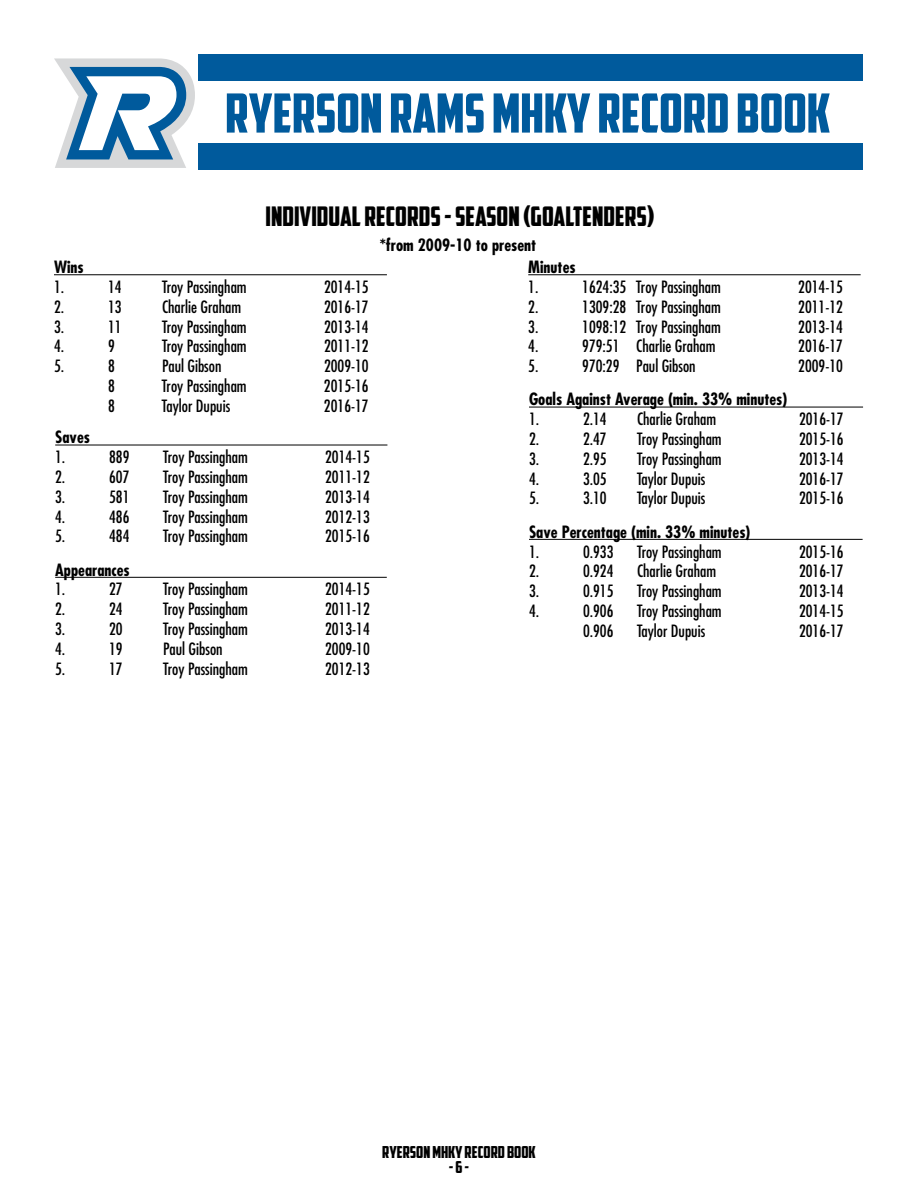
<style>
.page{position:relative;width:918px;height:1188px;background:#fff}
.page>*{position:absolute;margin:0;border:0;box-sizing:border-box;transform-origin:0 0}
.t1{font:54px "American Captain";color:#005a9c}
.t2{font:27px "American Captain";color:#000}
.t3{font:condensed 16.5px "Futura Std";color:#000}
.t4{font:700 condensed 16.5px "Futura Std";color:#000}
.t5{font:16.5px "American Captain";color:#000}
</style>
<div class="page">
<svg style="left:54px;top:58px;width:141px;height:110px"></svg>
<div style="left:199px;top:55px;width:664px;height:115px;background:#005a9c"></div>
<div style="left:197px;top:82px;width:670px;height:61px;background:#fff"></div>
<hr style="left:54px;top:274px;width:333px;height:1px;background:#000">
<hr style="left:55px;top:445px;width:332px;height:1px;background:#000">
<hr style="left:55px;top:577px;width:332px;height:1px;background:#000">
<hr style="left:529px;top:539px;width:334px;height:1px;background:#000">
<hr style="left:529px;top:407px;width:334px;height:1px;background:#000">
<hr style="left:528px;top:274px;width:333px;height:1px;background:#000">
<h1 class="t1" style="left:225px;top:81px;width:607px">RYERSON RAMS mhky RECORD BOOK</h1>
<h2 class="t2" style="left:266px;top:200px;width:390px">INDIVIDUAL RECORDS - SEASON (GOALTENDERS)</h2>
<p class="t4" style="left:54px;top:257px;width:31px">Wins</p>
<p class="t3" style="left:54px;top:277px;width:12px">1.</p>
<p class="t3" style="left:108px;top:277px;width:15px">14</p>
<p class="t3" style="left:162px;top:277px;width:86px">Troy Passingham</p>
<p class="t3" style="left:324px;top:277px;width:46px">2014-15</p>
<p class="t3" style="left:54px;top:297px;width:12px">2.</p>
<p class="t3" style="left:108px;top:297px;width:15px">13</p>
<p class="t3" style="left:162px;top:297px;width:81px">Charlie Graham</p>
<p class="t3" style="left:324px;top:297px;width:46px">2016-17</p>
<p class="t3" style="left:54px;top:317px;width:12px">3.</p>
<p class="t3" style="left:108px;top:317px;width:15px">11</p>
<p class="t3" style="left:162px;top:317px;width:86px">Troy Passingham</p>
<p class="t3" style="left:324px;top:317px;width:46px">2013-14</p>
<p class="t3" style="left:54px;top:336px;width:12px">4.</p>
<p class="t3" style="left:108px;top:336px;width:8px">9</p>
<p class="t3" style="left:162px;top:336px;width:86px">Troy Passingham</p>
<p class="t3" style="left:324px;top:336px;width:46px">2011-12</p>
<p class="t3" style="left:54px;top:356px;width:12px">5.</p>
<p class="t3" style="left:108px;top:356px;width:8px">8</p>
<p class="t3" style="left:162px;top:356px;width:61px">Paul Gibson</p>
<p class="t3" style="left:324px;top:356px;width:46px">2009-10</p>
<p class="t3" style="left:108px;top:376px;width:8px">8</p>
<p class="t3" style="left:162px;top:376px;width:86px">Troy Passingham</p>
<p class="t3" style="left:324px;top:376px;width:46px">2015-16</p>
<p class="t3" style="left:108px;top:396px;width:8px">8</p>
<p class="t3" style="left:162px;top:396px;width:70px">Taylor Dupuis</p>
<p class="t3" style="left:324px;top:396px;width:46px">2016-17</p>
<p class="t4" style="left:55px;top:427px;width:36px">Saves</p>
<p class="t3" style="left:55px;top:447px;width:12px">1.</p>
<p class="t3" style="left:109px;top:447px;width:22px">889</p>
<p class="t3" style="left:163px;top:447px;width:86px">Troy Passingham</p>
<p class="t3" style="left:325px;top:447px;width:46px">2014-15</p>
<p class="t3" style="left:55px;top:467px;width:12px">2.</p>
<p class="t3" style="left:109px;top:467px;width:22px">607</p>
<p class="t3" style="left:163px;top:467px;width:86px">Troy Passingham</p>
<p class="t3" style="left:325px;top:467px;width:46px">2011-12</p>
<p class="t3" style="left:55px;top:487px;width:12px">3.</p>
<p class="t3" style="left:109px;top:487px;width:22px">581</p>
<p class="t3" style="left:163px;top:487px;width:86px">Troy Passingham</p>
<p class="t3" style="left:325px;top:487px;width:46px">2013-14</p>
<p class="t3" style="left:55px;top:507px;width:12px">4.</p>
<p class="t3" style="left:109px;top:507px;width:22px">486</p>
<p class="t3" style="left:163px;top:507px;width:86px">Troy Passingham</p>
<p class="t3" style="left:325px;top:507px;width:46px">2012-13</p>
<p class="t3" style="left:55px;top:526px;width:12px">5.</p>
<p class="t3" style="left:109px;top:526px;width:22px">484</p>
<p class="t3" style="left:163px;top:526px;width:86px">Troy Passingham</p>
<p class="t3" style="left:325px;top:526px;width:46px">2015-16</p>
<p class="t4" style="left:55px;top:559px;width:76px">Appearances</p>
<p class="t3" style="left:55px;top:579px;width:12px">1.</p>
<p class="t3" style="left:109px;top:579px;width:15px">27</p>
<p class="t3" style="left:163px;top:579px;width:86px">Troy Passingham</p>
<p class="t3" style="left:325px;top:579px;width:46px">2014-15</p>
<p class="t3" style="left:55px;top:599px;width:12px">2.</p>
<p class="t3" style="left:109px;top:599px;width:15px">24</p>
<p class="t3" style="left:163px;top:599px;width:86px">Troy Passingham</p>
<p class="t3" style="left:325px;top:599px;width:46px">2011-12</p>
<p class="t3" style="left:55px;top:619px;width:12px">3.</p>
<p class="t3" style="left:109px;top:619px;width:15px">20</p>
<p class="t3" style="left:163px;top:619px;width:86px">Troy Passingham</p>
<p class="t3" style="left:325px;top:619px;width:46px">2013-14</p>
<p class="t3" style="left:55px;top:639px;width:12px">4.</p>
<p class="t3" style="left:109px;top:639px;width:15px">19</p>
<p class="t3" style="left:163px;top:639px;width:61px">Paul Gibson</p>
<p class="t3" style="left:325px;top:639px;width:46px">2009-10</p>
<p class="t3" style="left:55px;top:659px;width:12px">5.</p>
<p class="t3" style="left:109px;top:659px;width:15px">17</p>
<p class="t3" style="left:163px;top:659px;width:86px">Troy Passingham</p>
<p class="t3" style="left:325px;top:659px;width:46px">2012-13</p>
<p class="t4" style="left:380px;top:235px;width:158px">*from 2009-10 to present</p>
<p class="t4" style="left:528px;top:257px;width:49px">Minutes</p>
<p class="t3" style="left:528px;top:277px;width:12px">1.</p>
<p class="t3" style="left:582px;top:277px;width:140px">1624:35 Troy Passingham</p>
<p class="t3" style="left:798px;top:277px;width:46px">2014-15</p>
<p class="t3" style="left:528px;top:297px;width:12px">2.</p>
<p class="t3" style="left:582px;top:297px;width:140px">1309:28 Troy Passingham</p>
<p class="t3" style="left:798px;top:297px;width:46px">2011-12</p>
<p class="t3" style="left:528px;top:317px;width:12px">3.</p>
<p class="t3" style="left:582px;top:317px;width:140px">1098:12 Troy Passingham</p>
<p class="t3" style="left:798px;top:317px;width:46px">2013-14</p>
<p class="t3" style="left:528px;top:336px;width:12px">4.</p>
<p class="t3" style="left:582px;top:336px;width:135px">979:51 Charlie Graham</p>
<p class="t3" style="left:798px;top:336px;width:46px">2016-17</p>
<p class="t3" style="left:528px;top:356px;width:12px">5.</p>
<p class="t3" style="left:582px;top:356px;width:115px">970:29 Paul Gibson</p>
<p class="t3" style="left:798px;top:356px;width:46px">2009-10</p>
<p class="t4" style="left:529px;top:389px;width:260px">Goals Against Average (min. 33% minutes)</p>
<p class="t3" style="left:529px;top:409px;width:12px">1.</p>
<p class="t3" style="left:583px;top:409px;width:25px">2.14</p>
<p class="t3" style="left:637px;top:409px;width:81px">Charlie Graham</p>
<p class="t3" style="left:799px;top:409px;width:46px">2016-17</p>
<p class="t3" style="left:529px;top:429px;width:12px">2.</p>
<p class="t3" style="left:583px;top:429px;width:25px">2.47</p>
<p class="t3" style="left:637px;top:429px;width:86px">Troy Passingham</p>
<p class="t3" style="left:799px;top:429px;width:46px">2015-16</p>
<p class="t3" style="left:529px;top:449px;width:12px">3.</p>
<p class="t3" style="left:583px;top:449px;width:25px">2.95</p>
<p class="t3" style="left:637px;top:449px;width:86px">Troy Passingham</p>
<p class="t3" style="left:799px;top:449px;width:46px">2013-14</p>
<p class="t3" style="left:529px;top:469px;width:12px">4.</p>
<p class="t3" style="left:583px;top:469px;width:25px">3.05</p>
<p class="t3" style="left:637px;top:469px;width:70px">Taylor Dupuis</p>
<p class="t3" style="left:799px;top:469px;width:46px">2016-17</p>
<p class="t3" style="left:529px;top:488px;width:12px">5.</p>
<p class="t3" style="left:583px;top:488px;width:25px">3.10</p>
<p class="t3" style="left:637px;top:488px;width:70px">Taylor Dupuis</p>
<p class="t3" style="left:799px;top:488px;width:46px">2015-16</p>
<p class="t4" style="left:529px;top:521px;width:223px">Save Percentage (min. 33% minutes)</p>
<p class="t3" style="left:529px;top:542px;width:12px">1.</p>
<p class="t3" style="left:583px;top:542px;width:32px">0.933</p>
<p class="t3" style="left:637px;top:542px;width:86px">Troy Passingham</p>
<p class="t3" style="left:799px;top:542px;width:46px">2015-16</p>
<p class="t3" style="left:529px;top:561px;width:12px">2.</p>
<p class="t3" style="left:583px;top:561px;width:32px">0.924</p>
<p class="t3" style="left:637px;top:561px;width:81px">Charlie Graham</p>
<p class="t3" style="left:799px;top:561px;width:46px">2016-17</p>
<p class="t3" style="left:529px;top:581px;width:12px">3.</p>
<p class="t3" style="left:583px;top:581px;width:32px">0.915</p>
<p class="t3" style="left:637px;top:581px;width:86px">Troy Passingham</p>
<p class="t3" style="left:799px;top:581px;width:46px">2013-14</p>
<p class="t3" style="left:529px;top:601px;width:12px">4.</p>
<p class="t3" style="left:583px;top:601px;width:32px">0.906</p>
<p class="t3" style="left:637px;top:601px;width:86px">Troy Passingham</p>
<p class="t3" style="left:799px;top:601px;width:46px">2014-15</p>
<p class="t3" style="left:583px;top:621px;width:32px">0.906</p>
<p class="t3" style="left:637px;top:621px;width:70px">Taylor Dupuis</p>
<p class="t3" style="left:799px;top:621px;width:46px">2016-17</p>
<p class="t5" style="left:382px;top:1143px;width:155px">RYERSON mHKY RECORD BOOK</p>
<p class="t5" style="left:449px;top:1158px;width:22px">- 6 -</p>
</div>
